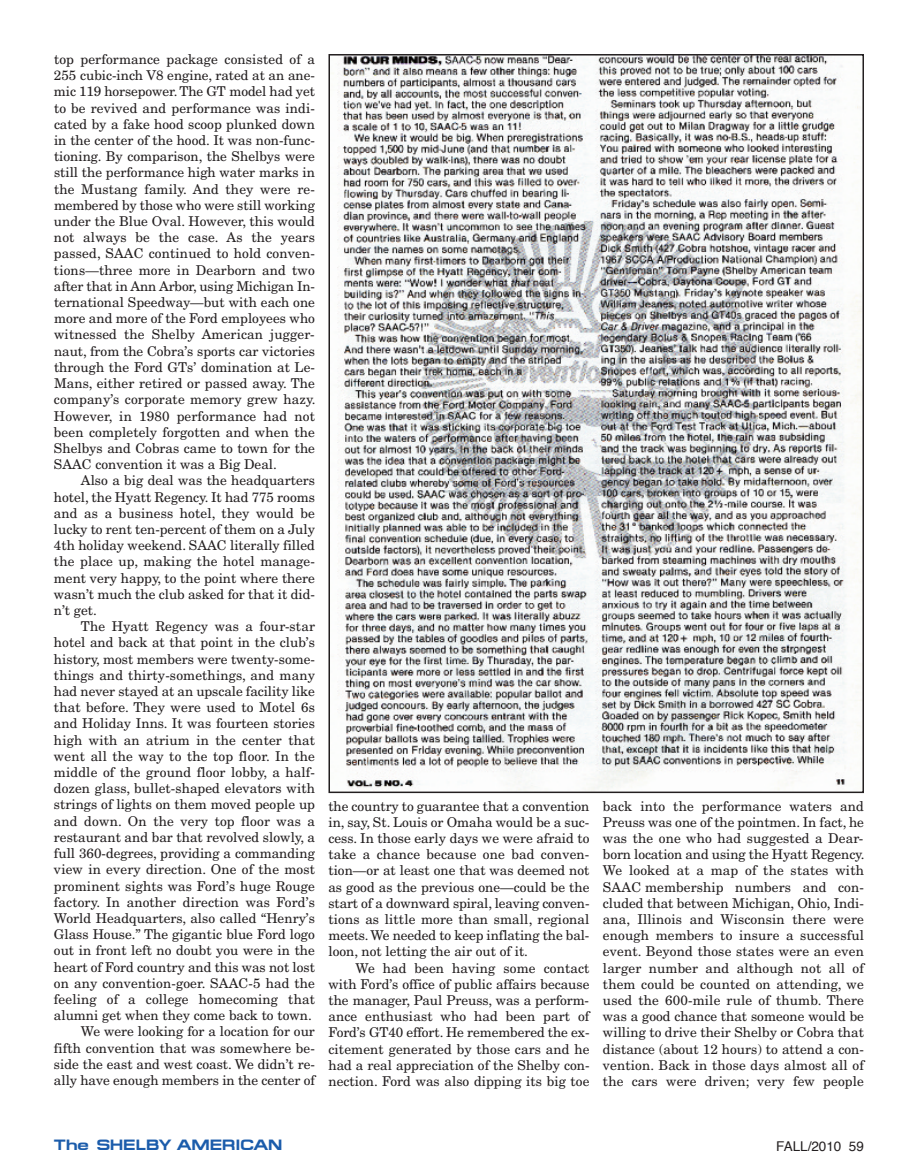
<style>
.page{position:relative;width:918px;height:1175px;background:#fff}
.page>*{position:absolute;margin:0;border:0;box-sizing:border-box;transform-origin:0 0}
.t1{font:700 15px "Micro Extend FLF";color:#1b5cab}
.t2{font:13.5px/16.2px "New Century Schlbk";color:#231f20;text-align:justify}
.t3{font:13.5px "Helvetica";color:#231f20}
</style>
<div class="page">
<img style="left:332px;top:57px;width:529px;height:733px">
<p class="t2" style="left:54px;top:52px;width:263px">top performance package consisted of a 255 cubic-inch V8 engine, rated at an ane&shy;mic 119 horsepower. The GT model had yet to be revived and performance was indi&shy;cated by a fake hood scoop plunked down in the center of the hood. It was non-func&shy;tioning. By comparison, the Shelbys were still the performance high water marks in the Mustang family. And they were re&shy;membered by those who were still working under the Blue Oval. However, this would not always be the case. As the years passed, SAAC continued to hold conven&shy;tions—three more in Dearborn and two after that in Ann Arbor, using Michigan In&shy;ternational Speedway—but with each one more and more of the Ford employees who witnessed the Shelby American jugger&shy;naut, from the Cobra’s sports car victories through the Ford GTs’ domination at Le-Mans, either retired or passed away. The company’s corporate memory grew hazy.<br>However, in 1980 performance had not been completely forgotten and when the Shelbys and Cobras came to town for the SAAC convention it was a Big Deal.</p>
<p class="t2" style="left:54px;top:474px;width:263px;text-indent:27px">Also a big deal was the headquarters hotel, the Hyatt Regency. It had 775 rooms and as a business hotel, they would be lucky to rent ten-percent of them on a July 4th holiday weekend. SAAC literally filled the place up, making the hotel manage&shy;ment very happy, to the point where there wasn’t much the club asked for that it did&shy;n’t get.</p>
<p class="t2" style="left:54px;top:619px;width:263px;text-align:right">The Hyatt Regency was a four-star hotel and back at that point in the club’s history, most members were twenty-some&shy;things and thirty-somethings, and many had never stayed at an upscale facility like that before. They were used to Motel 6s and Holiday Inns. It was fourteen stories high with an atrium in the center that went all the way to the top floor. In the middle of the ground floor lobby, a half&shy;dozen glass, bullet-shaped elevators with strings of lights on them moved people up and down. On the very top floor was a restaurant and bar that revolved slowly, a full 360-degrees, providing a commanding view in every direction. One of the most prominent sights was Ford’s huge Rouge factory. In another direction was Ford’s World Headquarters, also called “Henry’s Glass House.” The gigantic blue Ford logo out in front left no doubt you were in the heart of Ford country and this was not lost on any convention-goer. SAAC-5 had the feeling of a college homecoming that alumni get when they come back to town.<br>We were looking for a location for our fifth convention that was somewhere be&shy;side the east and west coast. We didn’t re&shy;ally have enough members in the center of</p>
<p class="t2" style="left:328px;top:799px;width:263px">the country to guarantee that a convention in, say, St. Louis or Omaha would be a suc&shy;cess. In those early days we were afraid to take a chance because one bad conven&shy;tion—or at least one that was deemed not as good as the previous one—could be the start of a downward spiral, leaving conven&shy;tions as little more than small, regional meets. We needed to keep inflating the bal&shy;loon, not letting the air out of it.</p>
<p class="t2" style="left:328px;top:961px;width:263px;text-indent:27px">We had been having some contact with Ford’s office of public affairs because the manager, Paul Preuss, was a perform&shy;ance enthusiast who had been part of Ford’s GT40 effort. He remembered the ex&shy;citement generated by those cars and he had a real appreciation of the Shelby con&shy;nection. Ford was also dipping its big toe</p>
<p class="t2" style="left:603px;top:799px;width:263px">back into the performance waters and Preuss was one of the pointmen. In fact, he was the one who had suggested a Dear&shy;born location and using the Hyatt Regency.<br>We looked at a map of the states with SAAC membership numbers and con&shy;cluded that between Michigan, Ohio, Indi&shy;ana, Illinois and Wisconsin there were enough members to insure a successful event. Beyond those states were an even larger number and although not all of them could be counted on attending, we used the 600-mile rule of thumb. There was a good chance that someone would be willing to drive their Shelby or Cobra that distance (about 12 hours) to attend a con&shy;vention. Back in those days almost all of the cars were driven; very few people</p>
<p class="t1" style="left:54px;top:1136px;width:230px">The SHELBY AMERICAN</p>
<p class="t3" style="left:776px;top:1140px;width:89px">FALL/2010 59</p>
</div>
